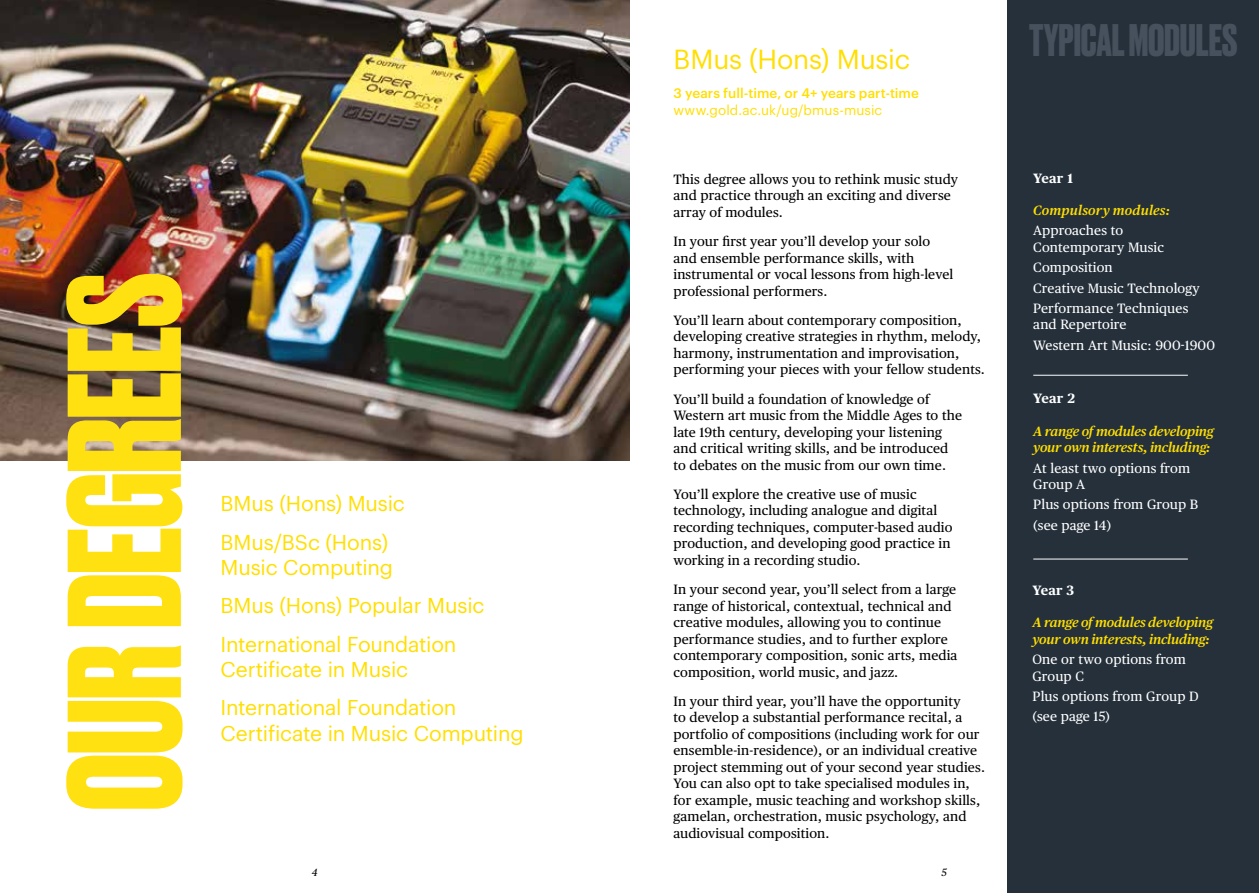
<style>
.page{position:relative;width:1259px;height:893px;background:#fff}
.page>*{position:absolute;margin:0;border:0;box-sizing:border-box;transform-origin:0 0}
.t1{font:700 152.1px "Druk";letter-spacing:-.01em;color:#ffe111}
.t2{font:700 42.9px "Druk";color:#47515d}
.t3{font:27px "Graphik";letter-spacing:-.005em;color:#ffdf00}
.t4{font:21px/38.2px "Graphik";letter-spacing:-.005em;color:#ffdf00}
.t5{font:13.5px/16.5px "Publico Text";letter-spacing:.01em;color:#000}
.t6{font:13.5px/20.4px "Publico Text";letter-spacing:.01em;color:#fff}
.t7{font:italic 600 13.5px/16.5px "Publico Text";letter-spacing:-.015em;color:#ffdf00}
.t8{font:500 13.5px "Graphik";letter-spacing:.005em;color:#ffdf00}
.t9{font:13.5px "Graphik";letter-spacing:.005em;color:#ffdf00}
.t10{font:italic 600 13.5px "Publico Text";letter-spacing:.01em;color:#ffdf00}
.t11{font:700 13.5px "Publico Text";letter-spacing:.01em;color:#fff}
.t12{font:italic 10.5px "Publico Text";color:#000}
</style>
<div class="page">
<img style="left:0;top:0;width:629px;height:460px">
<div style="left:1007px;top:0;width:252px;height:893px;background:#25303b"></div>
<hr style="left:1033px;top:375px;width:154px;height:1px;background:#fff">
<hr style="left:1033px;top:559px;width:154px;height:1px;background:#fff">
<h1 class="t1" style="left:21px;top:811px;width:540px;rotate:-90deg">OUR DEGREES</h1>
<h3 class="t4" style="left:220px;top:483px;width:186px">BMus (Hons) Music<br>BMus/BSc (Hons)</h3>
<h3 class="t4" style="left:220px;top:546px;width:265px">Music Computing<br>BMus (Hons) Popular Music<br>International Foundation</h3>
<h3 class="t4" style="left:220px;top:648px;width:237px">Certificate in Music<br>International Foundation</h3>
<h3 class="t4" style="left:220px;top:712px;width:305px">Certificate in Music Computing</h3>
<h3 class="t3" style="left:673px;top:39px;width:238px">BMus (Hons) Music</h3>
<p class="t8" style="left:673px;top:83px;width:247px">3 years full-time, or 4+ years part-time</p>
<p class="t9" style="left:673px;top:100px;width:210px">www.gold.ac.uk/ug/bmus-music</p>
<p class="t5" style="left:673px;top:170px;width:286px">This degree allows you to rethink music study and practice through an exciting and diverse array of modules.</p>
<p class="t5" style="left:673px;top:232px;width:281px">In your first year you’ll develop your solo and ensemble performance skills, with instrumental or vocal lessons from high-level professional performers.</p>
<p class="t5" style="left:673px;top:311px;width:313px">You’ll learn about contemporary composition, developing creative strategies in rhythm, melody, harmony, instrumentation and improvisation, performing your pieces with your fellow students.</p>
<p class="t5" style="left:673px;top:390px;width:290px">You’ll build a foundation of knowledge of Western art music from the Middle Ages to the late 19th century, developing your listening and critical writing skills, and be introduced to debates on the music from our own time.</p>
<p class="t5" style="left:673px;top:485px;width:280px">You’ll explore the creative use of music technology, including analogue and digital recording techniques, computer-based audio production, and developing good practice in working in a recording studio.</p>
<p class="t5" style="left:673px;top:580px;width:285px">In your second year, you’ll select from a large range of historical, contextual, technical and creative modules, allowing you to continue performance studies, and to further explore contemporary composition, sonic arts, media composition, world music, and jazz.</p>
<p class="t5" style="left:673px;top:692px;width:313px">In your third year, you’ll have the opportunity<br>to develop a substantial performance recital, a portfolio of compositions (including work for our ensemble-in-residence), or an individual creative project stemming out of your second year studies.<br>You can also opt to take specialised modules in, for example, music teaching and workshop skills, gamelan, orchestration, music psychology, and audiovisual composition.</p>
<p class="t12" style="left:312px;top:864px;width:7px">4</p>
<p class="t12" style="left:941px;top:864px;width:7px">5</p>
<h2 class="t2" style="left:1029px;top:11px;width:210px">TYPICAL MODULES</h2>
<p class="t11" style="left:1033px;top:167px;width:41px">Year 1</p>
<p class="t10" style="left:1033px;top:200px;width:138px">Compulsory modules:</p>
<p class="t6" style="left:1033px;top:222px;width:132px;line-height:16.2px">Approaches to<br>Contemporary Music</p>
<p class="t6" style="left:1033px;top:256px;width:168px">Composition<br>Creative Music Technology<br>Performance Techniques</p>
<p class="t6" style="left:1033px;top:313px;width:183px">and Repertoire<br>Western Art Music: 900-1900</p>
<p class="t11" style="left:1033px;top:388px;width:43px">Year 2</p>
<p class="t7" style="left:1033px;top:422px;width:182px">A range of modules developing your own interests, including:</p>
<p class="t6" style="left:1033px;top:459px;width:158px;line-height:16.2px">At least two options from<br>Group A</p>
<p class="t6" style="left:1033px;top:494px;width:167px">Plus options from Group B (see page 14)</p>
<p class="t11" style="left:1032px;top:579px;width:43px">Year 3</p>
<p class="t7" style="left:1032px;top:614px;width:182px">A range of modules developing your own interests, including:</p>
<p class="t6" style="left:1032px;top:651px;width:155px;line-height:16.2px">One or two options from<br>Group C</p>
<p class="t6" style="left:1032px;top:685px;width:168px">Plus options from Group D (see page 15)</p>
</div>
